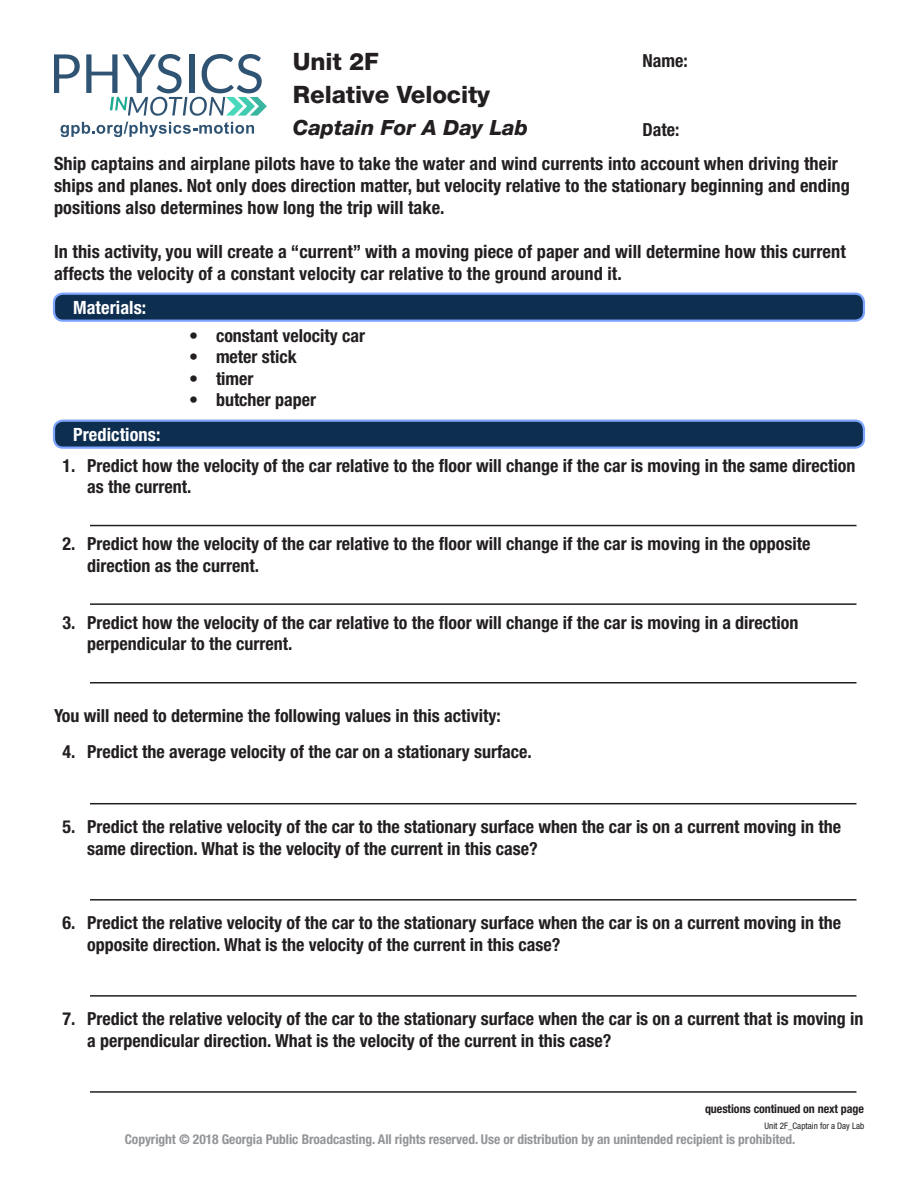
<style>
.page{position:relative;width:918px;height:1188px;background:#fff}
.page>*{position:absolute;margin:0;border:0;box-sizing:border-box;transform-origin:0 0}
.t1{font:800 24px/33.5px "Helvetica Neue LT Std";letter-spacing:-.005em;color:#231f20}
.t2{font:italic 800 21px "Helvetica Neue LT Std";color:#231f20}
.t3{font:700 condensed 18.3px/21.9px "Helvetica Neue LT Std";letter-spacing:.005em;color:#231f20}
.BlueheaderFONT{font:700 condensed 18.3px "Helvetica Neue LT Std";letter-spacing:.005em;color:#fff}
.specialanswer{font:700 condensed 18px/21.6px "Helvetica Neue LT Std";color:#231f20}
.t4{font:700 condensed 13.5px "Helvetica Neue LT Std";letter-spacing:-.005em;color:#939598}
.t5{font:700 condensed 12px "Helvetica Neue LT Std";letter-spacing:-.005em;color:#231f20}
.t6{font:condensed 9px "Helvetica Neue LT Std";color:#231f20}
</style>
<div class="page">
<svg style="left:54px;top:54px;width:26px;height:39px"></svg>
<svg style="left:86px;top:54px;width:181px;height:62px"></svg>
<svg style="left:61px;top:122px;width:193px;height:15px"></svg>
<hr style="left:90px;top:525px;width:766px;height:1px;background:#231f20">
<hr style="left:90px;top:603px;width:766px;height:2px;background:#231f20">
<hr style="left:90px;top:682px;width:766px;height:1px;background:#231f20">
<hr style="left:90px;top:803px;width:766px;height:1px;background:#231f20">
<hr style="left:90px;top:899px;width:766px;height:2px;background:#231f20">
<hr style="left:90px;top:995px;width:766px;height:2px;background:#231f20">
<hr style="left:90px;top:1091px;width:766px;height:2px;background:#231f20">
<div style="left:54px;top:421px;width:810px;height:27px;background:#0e2e50;border-radius:9px"></div>
<div style="left:53px;top:420px;width:812px;height:29px;border:2px solid #7ea5ff;border-radius:9px"></div>
<div style="left:54px;top:294px;width:810px;height:27px;background:#0e2e50;border-radius:9px"></div>
<div style="left:53px;top:293px;width:812px;height:29px;border:2px solid #7ea5ff;border-radius:9px"></div>
<h1 class="t1" style="left:293px;top:44px;width:199px">Unit 2F<br>Relative Velocity</h1>
<p class="t2" style="left:293px;top:115px;width:236px">Captain For A Day Lab</p>
<p class="specialanswer" style="left:643px;top:49px;width:47px">Name:</p>
<p class="specialanswer" style="left:643px;top:119px;width:38px">Date:</p>
<p class="t3" style="left:54px;top:153px;width:798px">Ship captains and airplane pilots have to take the water and wind currents into account when driving their ships and planes. Not only does direction matter, but velocity relative to the stationary beginning and ending positions also determines how long the trip will take.</p>
<p class="t3" style="left:54px;top:240px;width:793px">In this activity, you will create a “current” with a moving piece of paper and will determine how this current affects the velocity of a constant velocity car relative to the ground around it.</p>
<p class="BlueheaderFONT" style="left:73px;top:296px;width:75px">Materials:</p>
<p class="BlueheaderFONT" style="left:73px;top:423px;width:89px">Predictions:</p>
<p class="specialanswer" style="left:189px;top:324px;width:178px">• constant velocity car</p>
<p class="specialanswer" style="left:189px;top:346px;width:109px">• meter stick</p>
<p class="specialanswer" style="left:189px;top:367px;width:66px">• timer</p>
<p class="specialanswer" style="left:189px;top:389px;width:129px">• butcher paper</p>
<p class="specialanswer" style="left:87px;top:454px;width:770px;text-indent:-25px">1. Predict how the velocity of the car relative to the floor will change if the car is moving in the same direction as the current.</p>
<p class="specialanswer" style="left:87px;top:533px;width:725px;text-indent:-25px">2. Predict how the velocity of the car relative to the floor will change if the car is moving in the opposite direction as the current.</p>
<p class="specialanswer" style="left:87px;top:611px;width:713px;text-indent:-25px">3. Predict how the velocity of the car relative to the floor will change if the car is moving in a direction perpendicular to the current.</p>
<p class="specialanswer" style="left:54px;top:705px;width:448px">You will need to determine the following values in this activity:</p>
<p class="specialanswer" style="left:62px;top:741px;width:471px">4. Predict the average velocity of the car on a stationary surface.</p>
<p class="specialanswer" style="left:87px;top:816px;width:756px;text-indent:-25px">5. Predict the relative velocity of the car to the stationary surface when the car is on a current moving in the same direction. What is the velocity of the current in this case?</p>
<p class="specialanswer" style="left:87px;top:912px;width:756px;text-indent:-25px">6. Predict the relative velocity of the car to the stationary surface when the car is on a current moving in the opposite direction. What is the velocity of the current in this case?</p>
<p class="specialanswer" style="left:87px;top:1008px;width:778px;text-indent:-25px">7. Predict the relative velocity of the car to the stationary surface when the car is on a current that is moving in a perpendicular direction. What is the velocity of the current in this case?</p>
<p class="t5" style="left:705px;top:1102px;width:160px">questions continued on next page</p>
<p class="t6" style="left:765px;top:1121px;width:101px">Unit 2F_Captain for a Day Lab</p>
<p class="t4" style="left:125px;top:1131px;width:672px">Copyright © 2018 Georgia Public Broadcasting. All rights reserved. Use or distribution by an unintended recipient is prohibited.</p>
</div>
